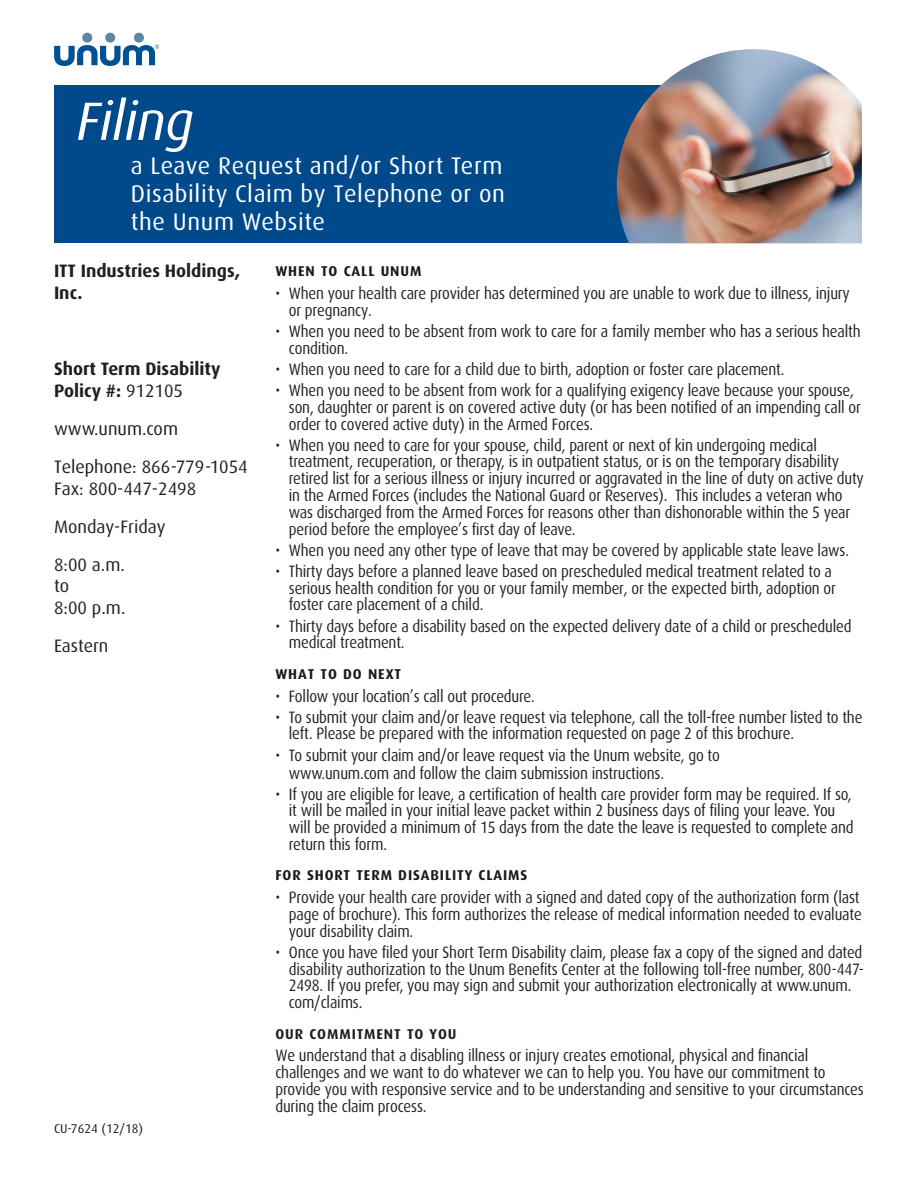
<style>
.page{position:relative;width:918px;height:1188px;background:#fff}
.page>*{position:absolute;margin:0;border:0;box-sizing:border-box;transform-origin:0 0}
.t1{font:italic 54px "Dax Pro";letter-spacing:-.01em;color:#fff}
.t2{font:24px/27.8px "Dax Pro";letter-spacing:.025em;color:#fff;text-align:justify}
.t3{font:18px/38.1px "Dax Pro";color:#231f20}
.t4{font:700 18px/21.6px "Dax Pro";color:#231f20}
.t5{font:16.5px/16.8px "Dax Pro";letter-spacing:-.01em;color:#231f20;scale:.9 1}
.t6{font:700 14.25px "Dax Pro";letter-spacing:.06em;color:#191918}
.t7{font:700 14.25px "Dax Pro";letter-spacing:.06em;color:#231f20}
.t8{font:12.75px "Dax Pro";color:#231f20}
.s1{font-weight:400}
</style>
<div class="page">
<div style="left:54px;top:85px;width:769px;height:158px;background:#004a8c"></div>
<div style="left:82px;top:33px;width:10px;height:10px;background:#5c87a1;border-radius:50%"></div>
<div style="left:105px;top:33px;width:10px;height:10px;background:#5c87a1;border-radius:50%"></div>
<div style="left:134px;top:33px;width:10px;height:10px;background:#5c87a1;border-radius:50%"></div>
<svg style="left:54px;top:45px;width:105px;height:21px"></svg>
<img style="left:617px;top:49px;width:245px;height:194px">
<h1 class="t1" style="left:77px;top:86px;width:119px">Filing</h1>
<h2 class="t2" style="left:131px;top:152px;width:376px">a Leave Request and/or Short Term Disability Claim by Telephone or on the Unum Website</h2>
<p class="t4" style="left:54px;top:260px;width:188px">ITT Industries Holdings,<br>Inc.</p>
<p class="t4" style="left:54px;top:358px;width:168px">Short Term Disability<br>Policy #: <span class="s1">912105</span></p>
<p class="t3" style="left:54px;top:409px;width:195px">www.unum.com<br>Telephone: 866-779-1054</p>
<p class="t3" style="left:54px;top:469px;width:144px">Fax: 800-447-2498<br>Monday-Friday<br>8:00 a.m.</p>
<p class="t3" style="left:54px;top:575px;width:73px;line-height:21.6px">to<br>8:00 p.m.</p>
<p class="t3" style="left:54px;top:626px;width:56px">Eastern</p>
<p class="t8" style="left:54px;top:1120px;width:91px">CU-7624 (12/18)</p>
<p class="t6" style="left:275px;top:262px;width:147px">WHEN TO CALL UNUM</p>
<p class="t5" style="left:289px;top:284px;width:625px;text-indent:-13px">• When your health care provider has determined you are unable to work due to illness, injury or pregnancy.</p>
<p class="t5" style="left:289px;top:322px;width:637px;text-indent:-13px">• When you need to be absent from work to care for a family member who has a serious health condition.</p>
<p class="t5" style="left:275px;top:360px;width:567px">• When you need to care for a child due to birth, adoption or foster care placement.</p>
<p class="t5" style="left:289px;top:381px;width:637px;text-indent:-13px">• When you need to be absent from work for a qualifying exigency leave because your spouse, son, daughter or parent is on covered active duty (or has been notified of an impending call or order to covered active duty) in the Armed Forces.</p>
<p class="t5" style="left:289px;top:436px;width:640px;text-indent:-13px">• When you need to care for your spouse, child, parent or next of kin undergoing medical treatment, recuperation, or therapy, is in outpatient status, or is on the temporary disability retired list for a serious illness or injury incurred or aggravated in the line of duty on active duty in the Armed Forces (includes the National Guard or Reserves). This includes a veteran who was discharged from the Armed Forces for reasons other than dishonorable within the 5 year period before the employee’s first day of leave.</p>
<p class="t5" style="left:275px;top:541px;width:639px">• When you need any other type of leave that may be covered by applicable state leave laws.</p>
<p class="t5" style="left:289px;top:562px;width:609px;text-indent:-13px">• Thirty days before a planned leave based on prescheduled medical treatment related to a serious health condition for you or your family member, or the expected birth, adoption or foster care placement of a child.</p>
<p class="t5" style="left:289px;top:617px;width:627px;text-indent:-13px">• Thirty days before a disability based on the expected delivery date of a child or prescheduled medical treatment.</p>
<p class="t6" style="left:275px;top:665px;width:127px">WHAT TO DO NEXT</p>
<p class="t5" style="left:275px;top:687px;width:290px">• Follow your location’s call out procedure.</p>
<p class="t5" style="left:289px;top:708px;width:639px;text-indent:-13px">• To submit your claim and/or leave request via telephone, call the toll-free number listed to the left. Please be prepared with the information requested on page 2 of this brochure.</p>
<p class="t5" style="left:289px;top:745px;width:480px;line-height:18px;text-indent:-14px">• To submit your claim and/or leave request via the Unum website, go to www.unum.com and follow the claim submission instructions.</p>
<p class="t5" style="left:289px;top:785px;width:629px;text-indent:-13px">• If you are eligible for leave, a certification of health care provider form may be required. If so, it will be mailed in your initial leave packet within 2 business days of filing your leave. You will be provided a minimum of 15 days from the date the leave is requested to complete and return this form.</p>
<p class="t6" style="left:275px;top:866px;width:253px">FOR SHORT TERM DISABILITY CLAIMS</p>
<p class="t5" style="left:289px;top:889px;width:638px;text-indent:-13px">• Provide your health care provider with a signed and dated copy of the authorization form (last page of brochure). This form authorizes the release of medical information needed to evaluate your disability claim.</p>
<p class="t5" style="left:289px;top:943px;width:641px;text-indent:-13px">• Once you have filed your Short Term Disability claim, please fax a copy of the signed and dated disability authorization to the Unum Benefits Center at the following toll-free number, 800-447- 2498. If you prefer, you may sign and submit your authorization electronically at www.unum. com/claims.</p>
<p class="t7" style="left:275px;top:1024px;width:183px">OUR COMMITMENT TO YOU</p>
<p class="t5" style="left:275px;top:1047px;width:655px">We understand that a disabling illness or injury creates emotional, physical and financial challenges and we want to do whatever we can to help you. You have our commitment to provide you with responsive service and to be understanding and sensitive to your circumstances during the claim process.</p>
</div>
